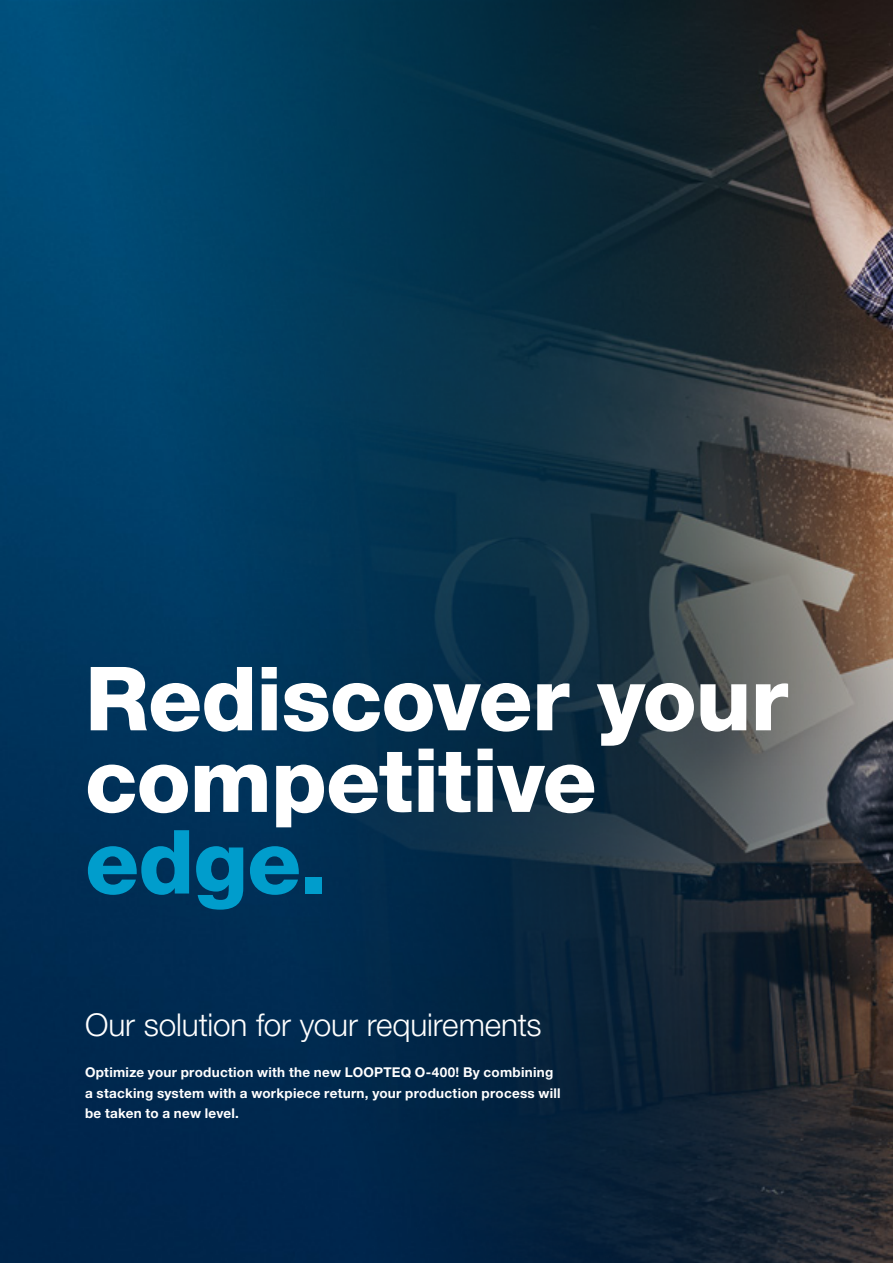
<style>
.page{position:relative;width:893px;height:1263px;background:#fff}
.page>*{position:absolute;margin:0;border:0;box-sizing:border-box;transform-origin:0 0}
.t1{font:800 88.65px/81.6px "Helvetica Neue LTW1 G";letter-spacing:-.01em;color:#fff}
.t2{font:800 88.65px "Helvetica Neue LTW1 G";color:#009dcc}
.t3{font:300 31.5px "Helvetica Neue LTW1 G";letter-spacing:-.005em;color:#fff}
.t4{font:700 13.5px/20.4px "Helvetica Neue LTW1 G";letter-spacing:.02em;color:#fff}
</style>
<div class="page">
<img style="left:0;top:0;width:893px;height:1263px">
<h1 class="t1" style="left:85px;top:665px;width:704px">Rediscover your competitive</h1>
<h1 class="t2" style="left:85px;top:829px;width:244px">edge.</h1>
<h2 class="t3" style="left:85px;top:1011px;width:458px">Our solution for your requirements</h2>
<p class="t4" style="left:85px;top:1063px;width:477px">Optimize your production with the new LOOPTEQ O-400! By combining a stacking system with a workpiece return, your production process will be taken to a new level.</p>
</div>
